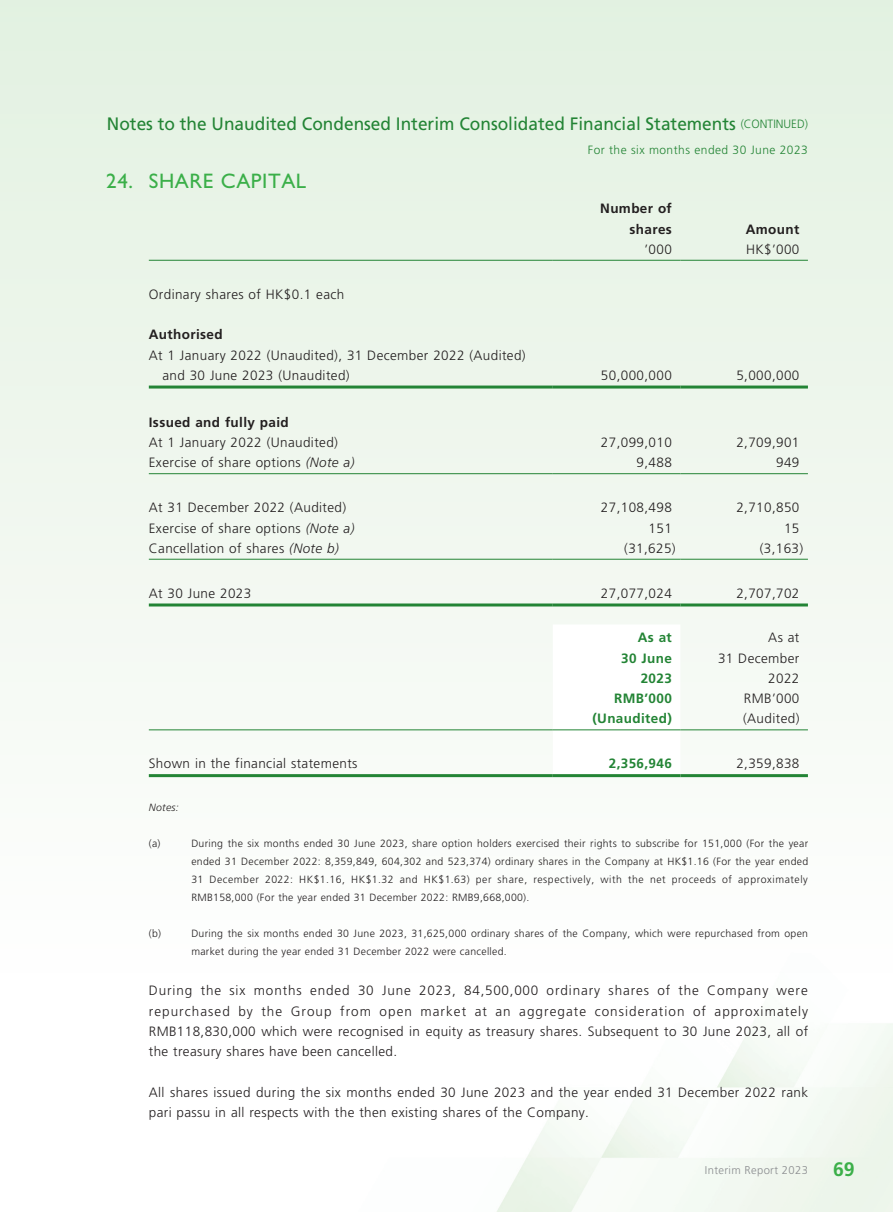
<style>
.page{position:relative;width:893px;height:1212px;background:#fff}
.page>*{position:absolute;margin:0;border:0;box-sizing:border-box;transform-origin:0 0}
.t1{font:21px "Gill Sans Std";letter-spacing:.03em;color:#3baf49}
.t2{font:700 19.5px "Frutiger LT Std";color:#3baf49}
.t3{font:18px "Frutiger LT Std";color:#238435;scale:.96 1}
.t4{font:300 13.5px/20.2px "Frutiger LT Std";letter-spacing:.03em;color:#231f20}
.t5{font:700 13.5px/20.2px "Frutiger LT Std";letter-spacing:.03em;color:#231f20;text-align:right}
.t6{font:700 13.5px/20.2px "Frutiger LT Std";letter-spacing:.03em;color:#238435;text-align:right}
.t7{font:300 12px "Frutiger LT Std";letter-spacing:.04em;color:#238435}
.t8{font:300 11.25px "Frutiger LT Std";letter-spacing:.03em;color:#8a8c8f}
.t9{font:300 10.5px/18px "Frutiger LT Std";letter-spacing:.03em;color:#231f20;text-align:justify}
.t10{font:italic 300 10.5px "Frutiger LT Std";letter-spacing:.03em;color:#231f20}
.s1{font-weight:300;font-size:12px}
.s2{font-style:italic}
</style>
<div class="page">
<div style="left:0;top:0;width:893px;height:1212px;background:linear-gradient(to bottom,#e3f1e2,#fff)"></div>
<hr style="left:149px;top:260px;width:404px;height:1px;background:#238435">
<hr style="left:553px;top:260px;width:127px;height:1px;background:#238435">
<hr style="left:680px;top:260px;width:128px;height:1px;background:#238435">
<hr style="left:149px;top:385px;width:404px;height:3px;background:#238435">
<hr style="left:553px;top:385px;width:127px;height:3px;background:#238435">
<hr style="left:680px;top:385px;width:128px;height:3px;background:#238435">
<hr style="left:149px;top:473px;width:404px;height:1px;background:#238435">
<hr style="left:553px;top:473px;width:127px;height:1px;background:#238435">
<hr style="left:680px;top:473px;width:128px;height:1px;background:#238435">
<hr style="left:149px;top:559px;width:404px;height:1px;background:#238435">
<hr style="left:553px;top:559px;width:127px;height:1px;background:#238435">
<hr style="left:680px;top:559px;width:128px;height:1px;background:#238435">
<hr style="left:149px;top:603px;width:404px;height:3px;background:#238435">
<hr style="left:553px;top:603px;width:127px;height:3px;background:#238435">
<hr style="left:680px;top:603px;width:128px;height:3px;background:#238435">
<svg style="left:553px;top:624px;width:127px;height:150px"></svg>
<hr style="left:149px;top:729px;width:404px;height:1px;background:#238435">
<hr style="left:553px;top:729px;width:127px;height:1px;background:#238435">
<hr style="left:680px;top:729px;width:128px;height:1px;background:#238435">
<hr style="left:149px;top:774px;width:404px;height:3px;background:#238435">
<hr style="left:553px;top:774px;width:127px;height:3px;background:#238435">
<hr style="left:680px;top:774px;width:128px;height:3px;background:#238435">
<h3 class="t3" style="left:107px;top:113px;width:732px">Notes to the Unaudited Condensed Interim Consolidated Financial Statements <span class="s1">(CONTINUED)</span></h3>
<h1 class="t1" style="left:106px;top:168px;width:201px">24. SHARE CAPITAL</h1>
<p class="t4" style="left:149px;top:284px;width:197px">Ordinary shares of HK$0.1 each</p>
<p class="t5" style="left:149px;top:325px;width:75px">Authorised</p>
<p class="t4" style="left:162px;top:345px;width:365px;text-indent:-14px">At 1 January 2022 (Unaudited), 31 December 2022 (Audited) and 30 June 2023 (Unaudited)</p>
<p class="t7" style="left:588px;top:143px;width:222px">For the six months ended 30 June 2023</p>
<p class="t5" style="left:600px;top:199px;width:73px">Number of shares</p>
<p class="t5" style="left:746px;top:219px;width:55px">Amount</p>
<p class="t4" style="left:644px;top:239px;width:29px">’000</p>
<p class="t4" style="left:746px;top:239px;width:55px">HK$’000</p>
<p class="t4" style="left:601px;top:365px;width:72px">50,000,000</p>
<p class="t4" style="left:736px;top:365px;width:65px">5,000,000</p>
<p class="t5" style="left:149px;top:412px;width:141px">Issued and fully paid</p>
<p class="t4" style="left:149px;top:432px;width:191px">At 1 January 2022 (Unaudited)</p>
<p class="t4" style="left:601px;top:432px;width:72px">27,099,010</p>
<p class="t4" style="left:736px;top:432px;width:65px">2,709,901</p>
<p class="t4" style="left:149px;top:453px;width:207px">Exercise of share options <span class="s2">(Note a)</span></p>
<p class="t4" style="left:637px;top:453px;width:37px">9,488</p>
<p class="t4" style="left:776px;top:453px;width:25px">949</p>
<p class="t4" style="left:149px;top:498px;width:199px">At 31 December 2022 (Audited)</p>
<p class="t4" style="left:601px;top:498px;width:72px">27,108,498</p>
<p class="t4" style="left:736px;top:498px;width:65px">2,710,850</p>
<p class="t4" style="left:149px;top:518px;width:207px">Exercise of share options <span class="s2">(Note a)</span></p>
<p class="t4" style="left:649px;top:518px;width:25px">151</p>
<p class="t4" style="left:784px;top:518px;width:17px">15</p>
<p class="t4" style="left:149px;top:538px;width:191px">Cancellation of shares <span class="s2">(Note b)</span></p>
<p class="t4" style="left:624px;top:538px;width:53px">(31,625)</p>
<p class="t4" style="left:760px;top:538px;width:45px">(3,163)</p>
<p class="t4" style="left:149px;top:583px;width:104px">At 30 June 2023</p>
<p class="t4" style="left:601px;top:583px;width:72px">27,077,024</p>
<p class="t4" style="left:736px;top:583px;width:65px">2,707,702</p>
<p class="t6" style="left:621px;top:628px;width:52px">As at<br>30 June<br>2023</p>
<p class="t4" style="left:718px;top:628px;width:83px;text-align:right">As at<br>31 December<br>2022</p>
<p class="t6" style="left:614px;top:688px;width:59px">RMB’000</p>
<p class="t4" style="left:744px;top:688px;width:57px">RMB’000</p>
<p class="t6" style="left:592px;top:709px;width:81px">(Unaudited)</p>
<p class="t4" style="left:743px;top:709px;width:58px">(Audited)</p>
<p class="t4" style="left:149px;top:754px;width:210px">Shown in the financial statements</p>
<p class="t6" style="left:609px;top:754px;width:65px">2,356,946</p>
<p class="t4" style="left:736px;top:754px;width:65px">2,359,838</p>
<p class="t10" style="left:149px;top:801px;width:32px">Notes:</p>
<p class="t9" style="left:149px;top:834px;width:13px">(a)</p>
<p class="t9" style="left:191px;top:834px;width:618px">During the six months ended 30 June 2023, share option holders exercised their rights to subscribe for 151,000 (For the year ended 31 December 2022: 8,359,849, 604,302 and 523,374) ordinary shares in the Company at HK$1.16 (For the year ended 31 December 2022: HK$1.16, HK$1.32 and HK$1.63) per share, respectively, with the net proceeds of approximately RMB158,000 (For the year ended 31 December 2022: RMB9,668,000).</p>
<p class="t9" style="left:149px;top:924px;width:14px">(b)</p>
<p class="t9" style="left:191px;top:924px;width:618px">During the six months ended 30 June 2023, 31,625,000 ordinary shares of the Company, which were repurchased from open market during the year ended 31 December 2022 were cancelled.</p>
<p class="t4" style="left:149px;top:981px;width:661px;text-align:justify">During the six months ended 30 June 2023, 84,500,000 ordinary shares of the Company were repurchased by the Group from open market at an aggregate consideration of approximately RMB118,830,000 which were recognised in equity as treasury shares. Subsequent to 30 June 2023, all of the treasury shares have been cancelled.</p>
<p class="t4" style="left:149px;top:1082px;width:661px">All shares issued during the six months ended 30 June 2023 and the year ended 31 December 2022 rank pari passu in all respects with the then existing shares of the Company.</p>
<p class="t8" style="left:705px;top:1164px;width:104px">Interim Report 2023</p>
<h2 class="t2" style="left:833px;top:1158px;width:23px">69</h2>
</div>
